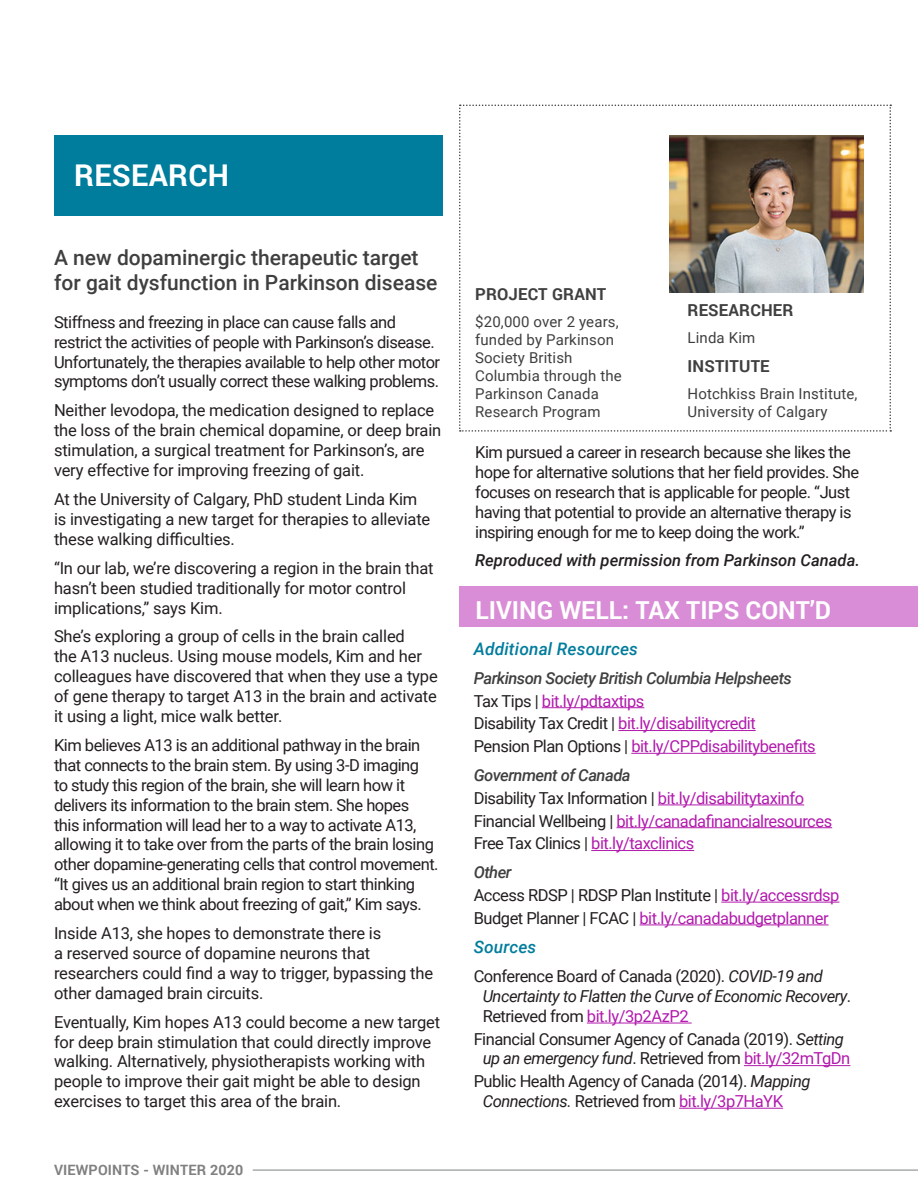
<style>
.page{position:relative;width:918px;height:1188px;background:#fff}
.page>*{position:absolute;margin:0;border:0;box-sizing:border-box;transform-origin:0 0}
.t1{font:700 30px "Roboto";letter-spacing:.01em;color:#fff}
.t2{font:700 24.75px "Roboto";color:#fff}
.t3{font:500 21px/25.3px "Roboto";color:#3f3f3f}
.Body_Text{font:italic 500 17.25px "Roboto";letter-spacing:.01em;color:#007c9c}
.Body_Text-2{font:16.5px/20px "Roboto";letter-spacing:-.02em;color:#231f20}
.Body_Text-3{font:16.5px "Roboto";letter-spacing:-.03em;color:#b21aad}
.Sources{font:16.5px/19.8px "Roboto";letter-spacing:-.03em;color:#231f20;text-align:center}
.Sources-2{font:italic 16.5px/19.8px "Roboto";letter-spacing:-.03em;color:#231f20}
.Body_Text-4{font:italic 500 16.5px "Roboto";letter-spacing:-.03em;color:#3f3f3f}
.t4{font:italic 500 16.5px "Roboto";color:#231f20}
.t5{font:700 16.5px "Roboto";letter-spacing:.01em;color:#3f3f3f}
.t6{font:15px/18px "Roboto";letter-spacing:.01em;color:#3f3f3f}
.t7{font:700 14.25px "Roboto";letter-spacing:.01em;color:#808080}
.s1{color:#231f20}
.s2{color:#b21aad}
.s3{font-style:normal}
.s4{font-style:normal;color:#b21aad}
.s5{font-style:italic}
</style>
<div class="page">
<hr style="left:253px;top:1170px;width:665px;height:1px;background:#7f8080">
<div style="left:54px;top:135px;width:389px;height:81px;background:#007c9c"></div>
<svg style="left:459px;top:105px;width:432px;height:327px"></svg>
<img style="left:670px;top:135px;width:194px;height:157px">
<hr style="left:542px;top:707px;width:102px;height:1px;background:#b21aad">
<hr style="left:618px;top:730px;width:138px;height:1px;background:#b21aad">
<hr style="left:631px;top:753px;width:185px;height:1px;background:#b21aad">
<hr style="left:658px;top:805px;width:146px;height:1px;background:#b21aad">
<hr style="left:617px;top:827px;width:215px;height:1px;background:#b21aad">
<hr style="left:591px;top:850px;width:103px;height:1px;background:#b21aad">
<hr style="left:721px;top:902px;width:118px;height:1px;background:#b21aad">
<hr style="left:640px;top:925px;width:189px;height:1px;background:#b21aad">
<hr style="left:587px;top:1023px;width:105px;height:1px;background:#b21aad">
<hr style="left:744px;top:1065px;width:106px;height:1px;background:#b21aad">
<hr style="left:679px;top:1108px;width:104px;height:1px;background:#b21aad">
<div style="left:459px;top:587px;width:459px;height:40px;background:#d88dd6"></div>
<p class="t1" style="left:74px;top:155px;width:156px">RESEARCH</p>
<p class="t3" style="left:54px;top:244px;width:385px">A new dopaminergic therapeutic target for gait dysfunction in Parkinson disease</p>
<p class="Body_Text-2" style="left:54px;top:311px;width:388px">Stiffness and freezing in place can cause falls and restrict the activities of people with Parkinson’s disease.<br>Unfortunately, the therapies available to help other motor symptoms don’t usually correct these walking problems.</p>
<p class="Body_Text-2" style="left:54px;top:400px;width:389px">Neither levodopa, the medication designed to replace the loss of the brain chemical dopamine, or deep brain stimulation, a surgical treatment for Parkinson’s, are very effective for improving freezing of gait.</p>
<p class="Body_Text-2" style="left:54px;top:489px;width:378px">At the University of Calgary, PhD student Linda Kim is investigating a new target for therapies to alleviate these walking difficulties.</p>
<p class="Body_Text-2" style="left:54px;top:557px;width:381px">“In our lab, we’re discovering a region in the brain that hasn’t been studied traditionally for motor control implications,” says Kim.</p>
<p class="Body_Text-2" style="left:54px;top:626px;width:385px">She’s exploring a group of cells in the brain called<br>the A13 nucleus. Using mouse models, Kim and her colleagues have discovered that when they use a type of gene therapy to target A13 in the brain and activate it using a light, mice walk better.</p>
<p class="Body_Text-2" style="left:54px;top:734px;width:386px">Kim believes A13 is an additional pathway in the brain that connects to the brain stem. By using 3-D imaging<br>to study this region of the brain, she will learn how it delivers its information to the brain stem. She hopes this information will lead her to a way to activate A13, allowing it to take over from the parts of the brain losing other dopamine-generating cells that control movement. “It gives us an additional brain region to start thinking about when we think about freezing of gait,” Kim says.</p>
<p class="Body_Text-2" style="left:54px;top:923px;width:381px">Inside A13, she hopes to demonstrate there is<br>a reserved source of dopamine neurons that researchers could find a way to trigger, bypassing the other damaged brain circuits.</p>
<p class="Body_Text-2" style="left:54px;top:1011px;width:388px">Eventually, Kim hopes A13 could become a new target for deep brain stimulation that could directly improve walking. Alternatively, physiotherapists working with people to improve their gait might be able to design exercises to target this area of the brain.</p>
<p class="t7" style="left:54px;top:1159px;width:191px">VIEWPOINTS - WINTER 2020</p>
<p class="t5" style="left:475px;top:282px;width:133px">PROJECT GRANT</p>
<p class="t6" style="left:475px;top:312px;width:148px">$20,000 over 2 years, funded by Parkinson<br>Society British<br>Columbia through the<br>Parkinson Canada<br>Research Program</p>
<p class="t5" style="left:688px;top:298px;width:107px">RESEARCHER</p>
<p class="t6" style="left:688px;top:328px;width:69px">Linda Kim</p>
<p class="t5" style="left:688px;top:354px;width:84px">INSTITUTE</p>
<p class="t6" style="left:688px;top:384px;width:171px">Hotchkiss Brain Institute,<br>University of Calgary</p>
<p class="Body_Text-2" style="left:475px;top:442px;width:385px">Kim pursued a career in research because she likes the hope for alternative solutions that her field provides. She focuses on research that is applicable for people. “Just having that potential to provide an alternative therapy is inspiring enough for me to keep doing the work.”</p>
<p class="t4" style="left:475px;top:549px;width:386px">Reproduced with permission from Parkinson Canada.</p>
<p class="t2" style="left:476px;top:592px;width:357px">LIVING WELL: TAX TIPS CONT’D</p>
<p class="Body_Text" style="left:474px;top:637px;width:166px">Additional Resources</p>
<p class="Body_Text-4" style="left:474px;top:666px;width:320px">Parkinson Society British Columbia Helpsheets</p>
<p class="Body_Text-3" style="left:474px;top:689px;width:172px"><span class="s1">Tax Tips |</span> bit.ly/pdtaxtips</p>
<p class="Body_Text-3" style="left:474px;top:712px;width:284px"><span class="s1">Disability Tax Credit |</span> bit.ly/disabilitycredit</p>
<p class="Body_Text-3" style="left:474px;top:735px;width:344px"><span class="s1">Pension Plan Options |</span> bit.ly/CPPdisabilitybenefits</p>
<p class="Body_Text-4" style="left:474px;top:763px;width:158px">Government of Canada</p>
<p class="Body_Text-2" style="left:474px;top:787px;width:332px">Disability Tax Information | <span class="s2">bit.ly/disabilitytaxinfo</span></p>
<p class="Body_Text-3" style="left:474px;top:809px;width:360px"><span class="s1">Financial Wellbeing |</span> bit.ly/canadafinancialresources</p>
<p class="Body_Text-3" style="left:474px;top:832px;width:222px"><span class="s1">Free Tax Clinics |</span> bit.ly/taxclinics</p>
<p class="Body_Text-4" style="left:474px;top:861px;width:39px">Other</p>
<p class="Body_Text-2" style="left:474px;top:884px;width:367px">Access RDSP | RDSP Plan Institute | <span class="s2">bit.ly/accessrdsp</span></p>
<p class="Body_Text-3" style="left:474px;top:906px;width:356px"><span class="s1">Budget Planner | FCAC |</span> bit.ly/canadabudgetplanner</p>
<p class="Body_Text" style="left:474px;top:935px;width:64px">Sources</p>
<p class="Sources-2" style="left:483px;top:966px;width:370px;text-indent:-9px"><span class="s3">Conference Board of Canada (2020).</span> COVID-19 and<br>Uncertainty to Flatten the Curve of Economic Recovery<span class="s3">.<br>Retrieved from</span> <span class="s4">bit.ly/3p2AzP2</span></p>
<p class="Sources" style="left:474px;top:1028px;width:378px">Financial Consumer Agency of Canada (2019). <span class="s5">Setting up an emergency fund</span>. Retrieved from <span class="s2">bit.ly/32mTgDn</span></p>
<p class="Sources" style="left:483px;top:1071px;width:329px;text-align:left;text-indent:-9px">Public Health Agency of Canada (2014). <span class="s5">Mapping<br>Connections.</span> Retrieved from <span class="s2">bit.ly/3p7HaYK</span></p>
</div>
